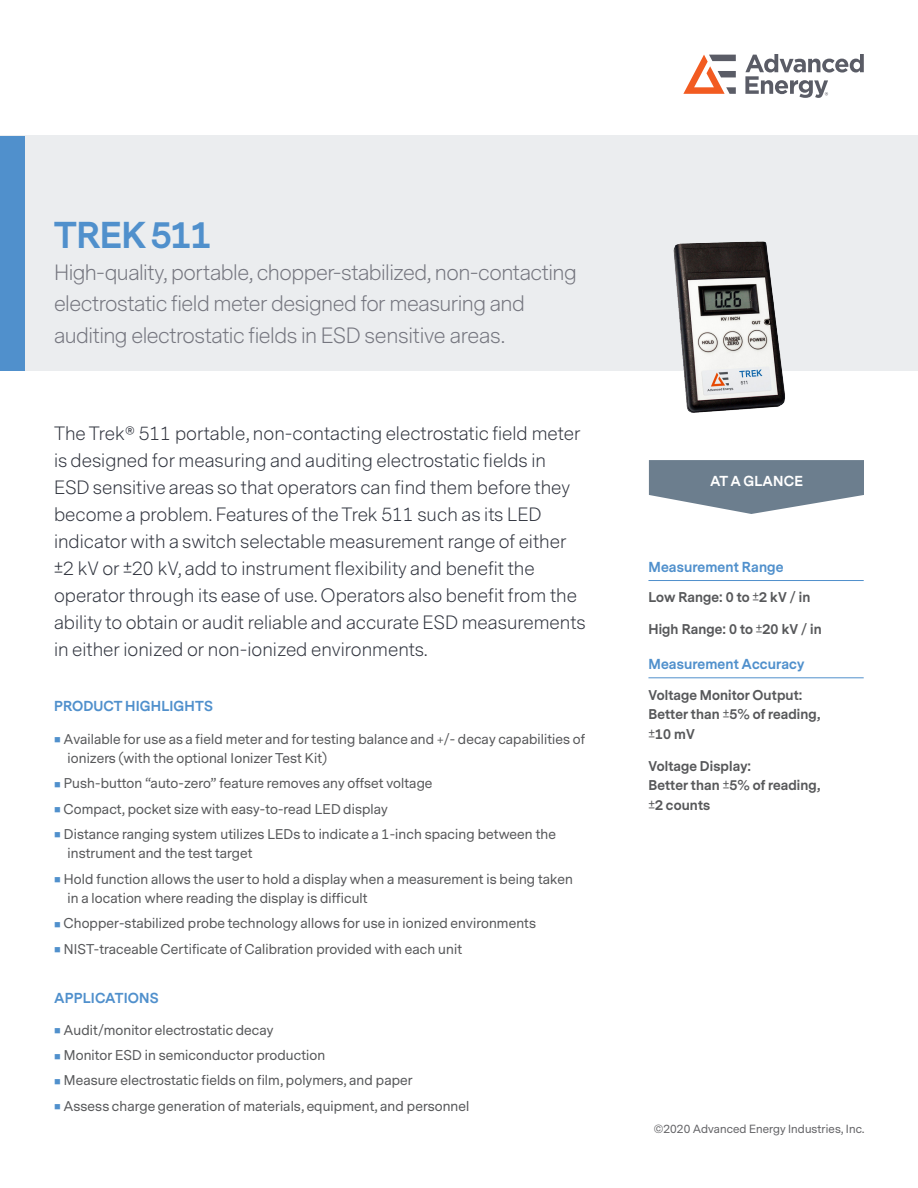
<style>
.page{position:relative;width:918px;height:1188px;background:#fff}
.page>*{position:absolute;margin:0;border:0;box-sizing:border-box;transform-origin:0 0}
.t1{font:700 34.95px "Messina Sans";letter-spacing:-.015em;color:#5090cc}
.TitleSub{font:300 20.55px/31.5px "Messina Sans";letter-spacing:-.025em;color:#75767f}
.Product_Overview_bod{font:300 18px/27px "Messina Sans";color:#323640}
.At_a_Glance_Subhead{font:700 13.5px "Messina Sans";letter-spacing:.01em;color:#5090cc}
.Cover_Heading{font:700 13.5px "Messina Sans";letter-spacing:.01em;color:#5090cc}
.Heading_1{font:700 13.5px "Messina Sans";letter-spacing:.01em;color:#fff}
.Bulleted{font:13.2px/19.8px "Messina Sans";letter-spacing:.01em;color:#57585a}
.At_A_Glance_Text_Las{font:700 13.2px/19.8px "Messina Sans";letter-spacing:.01em;color:#57585a}
.t2{font:11.1px "Messina Sans";letter-spacing:.01em;color:#636366}
.s1{color:#5090cc}
</style>
<div class="page">
<div style="left:0;top:136px;width:918px;height:235px;background:#ebedef"></div>
<svg style="left:649px;top:460px;width:215px;height:54px"></svg>
<hr style="left:648px;top:580px;width:216px;height:1px;background:#5090cc">
<hr style="left:648px;top:678px;width:216px;height:1px;background:#5090cc">
<div style="left:0;top:136px;width:24px;height:235px;background:#5090cc"></div>
<svg style="left:683px;top:55px;width:53px;height:39px"></svg>
<svg style="left:745px;top:54px;width:119px;height:44px"></svg>
<img style="left:673px;top:241px;width:112px;height:172px">
<p class="t1" style="left:54px;top:211px;width:159px">TREK 511</p>
<p class="TitleSub" style="left:54px;top:257px;width:524px">High-quality, portable, chopper-stabilized, non-contacting electrostatic field meter designed for measuring and auditing electrostatic fields in ESD sensitive areas.</p>
<p class="Product_Overview_bod" style="left:54px;top:420px;width:533px">The Trek® 511 portable, non-contacting electrostatic field meter is designed for measuring and auditing electrostatic fields in ESD sensitive areas so that operators can find them before they become a problem. Features of the Trek 511 such as its LED indicator with a switch selectable measurement range of either ±2 kV or ±20 kV, add to instrument flexibility and benefit the operator through its ease of use. Operators also benefit from the ability to obtain or audit reliable and accurate ESD measurements in either ionized or non-ionized environments.</p>
<p class="Cover_Heading" style="left:54px;top:696px;width:160px">PRODUCT HIGHLIGHTS</p>
<p class="Bulleted" style="left:68px;top:729px;width:519px;text-indent:-14px"><span class="s1">■</span> Available for use as a field meter and for testing balance and +/- decay capabilities of ionizers (with the optional Ionizer Test Kit)</p>
<p class="Bulleted" style="left:54px;top:774px;width:380px"><span class="s1">■</span> Push-button “auto-zero” feature removes any offset voltage</p>
<p class="Bulleted" style="left:54px;top:799px;width:335px"><span class="s1">■</span> Compact, pocket size with easy-to-read LED display</p>
<p class="Bulleted" style="left:68px;top:824px;width:490px;text-indent:-14px"><span class="s1">■</span> Distance ranging system utilizes LEDs to indicate a 1-inch spacing between the instrument and the test target</p>
<p class="Bulleted" style="left:68px;top:869px;width:507px;text-indent:-14px"><span class="s1">■</span> Hold function allows the user to hold a display when a measurement is being taken in a location where reading the display is difficult</p>
<p class="Bulleted" style="left:54px;top:914px;width:483px"><span class="s1">■</span> Chopper-stabilized probe technology allows for use in ionized environments</p>
<p class="Bulleted" style="left:54px;top:939px;width:410px"><span class="s1">■</span> NIST-traceable Certificate of Calibration provided with each unit</p>
<p class="Cover_Heading" style="left:54px;top:988px;width:106px">APPLICATIONS</p>
<p class="Bulleted" style="left:54px;top:1021px;width:221px"><span class="s1">■</span> Audit/monitor electrostatic decay</p>
<p class="Bulleted" style="left:54px;top:1046px;width:273px"><span class="s1">■</span> Monitor ESD in semiconductor production</p>
<p class="Bulleted" style="left:54px;top:1071px;width:360px"><span class="s1">■</span> Measure electrostatic fields on film, polymers, and paper</p>
<p class="Bulleted" style="left:54px;top:1096px;width:417px"><span class="s1">■</span> Assess charge generation of materials, equipment, and personnel</p>
<p class="Heading_1" style="left:710px;top:472px;width:94px">AT A GLANCE</p>
<p class="At_a_Glance_Subhead" style="left:648px;top:557px;width:137px">Measurement Range</p>
<p class="At_A_Glance_Text_Las" style="left:648px;top:588px;width:163px">Low Range: 0 to ±2 kV / in</p>
<p class="At_A_Glance_Text_Las" style="left:648px;top:620px;width:175px">High Range: 0 to ±20 kV / in</p>
<p class="At_a_Glance_Subhead" style="left:648px;top:655px;width:157px">Measurement Accuracy</p>
<p class="At_A_Glance_Text_Las" style="left:648px;top:685px;width:173px">Voltage Monitor Output:<br>Better than ±5% of reading, ±10 mV</p>
<p class="At_A_Glance_Text_Las" style="left:648px;top:756px;width:173px">Voltage Display:<br>Better than ±5% of reading, ±2 counts</p>
<p class="t2" style="left:654px;top:1122px;width:212px">©2020 Advanced Energy Industries, Inc.</p>
</div>
